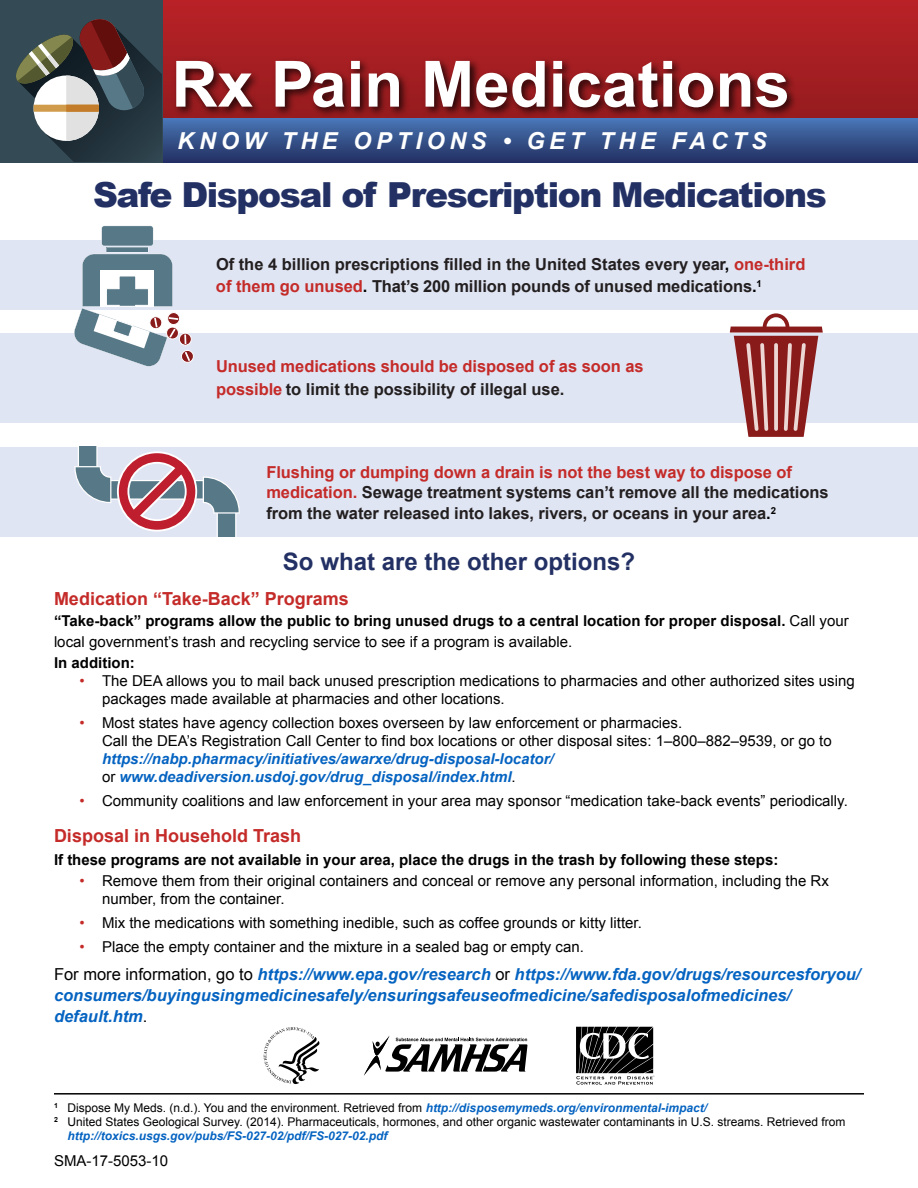
<style>
.page{position:relative;width:918px;height:1188px;background:#fff}
.page>*{position:absolute;margin:0;border:0;box-sizing:border-box;transform-origin:0 0}
.t1{font:700 63.9px "Arial";color:#fff}
.Head{font:900 34.5px "Arial";letter-spacing:-.04em;color:#223064}
.t2{font:700 24px "Arial";color:#223064}
.t3{font:italic 700 23.4px "Arial";letter-spacing:.2em;color:#fff}
.t4{font:700 18px "Arial";color:#c42b29}
.Copy{font:700 16.5px/20.4px "Arial";letter-spacing:-.005em;color:#231f20}
.Call_to_action{font:italic 700 16.5px/21px "Arial";color:#0563c1}
.Copy-2{font:700 16.5px/22.5px "Arial";letter-spacing:-.005em;color:#c42b29}
.Copy-3{font:15px/18px "Arial";color:#000}
.Copy-4{font:700 15px/21px "Arial";color:#000}
.Footnote{font:12px/14.4px "Arial";color:#000}
.s1{color:#000}
.s2{color:#c42b29}
.s3{color:#231f20}
.s4{font-weight:400}
.s5{font-weight:700;font-style:italic;color:#0563c1}
.s6{font-weight:400;font-style:normal;color:#000}
</style>
<div class="page">
<div style="left:160px;top:0;width:758px;height:120px;background:linear-gradient(to bottom,#bb1f22,#8e222a)"></div>
<div style="left:160px;top:119px;width:758px;height:43px;background:linear-gradient(to bottom,#4875b2,#233063)"></div>
<img style="left:165px;top:45px;width:638px;height:99px">
<div style="left:0;top:0;width:162px;height:162px;background:#344b56"></div>
<svg style="left:16px;top:19px;width:146px;height:143px"></svg>
<div style="left:0;top:240px;width:918px;height:70px;background:#e0e5f3"></div>
<div style="left:0;top:447px;width:918px;height:90px;background:#e0e5f3"></div>
<div style="left:0;top:333px;width:918px;height:90px;background:#e0e5f3"></div>
<hr style="left:54px;top:1093px;width:810px;height:2px;background:#000">
<svg style="left:74px;top:226px;width:120px;height:140px"></svg>
<svg style="left:730px;top:313px;width:93px;height:124px"></svg>
<svg style="left:74px;top:447px;width:166px;height:90px"></svg>
<svg style="left:264px;top:1027px;width:55px;height:57px"></svg>
<svg style="left:364px;top:1035px;width:164px;height:41px"></svg>
<svg style="left:576px;top:1027px;width:79px;height:57px"></svg>
<p class="t1" style="left:172px;top:42px;width:620px">Rx Pain Medications</p>
<p class="t3" style="left:178px;top:126px;width:591px">KNOW THE OPTIONS • GET THE FACTS</p>
<h1 class="Head" style="left:93px;top:170px;width:735px">Safe Disposal of Prescription Medications</h1>
<p class="Copy" style="left:216px;top:253px;width:591px;line-height:22.5px">Of the 4 billion prescriptions filled in the United States every year<span class="s1">,</span> <span class="s2">one-third of them go unused</span><span class="s1">.</span> That’s 200 million pounds of unused medications<span class="s1">.</span><sup>1</sup></p>
<p class="Copy-2" style="left:216px;top:355px;width:429px">Unused medications should be disposed of as soon as possible <span class="s3">to limit the possibility of illegal use.</span></p>
<p class="Copy" style="left:266px;top:463px;width:564px"><span class="s2">Flushing or dumping down a drain is not the best way to dispose of medication.</span> Sewage treatment systems can’t remove all the medications from the water released into lakes, rivers, or oceans in your area<span class="s1">.</span><sup>2</sup></p>
<p class="t2" style="left:283px;top:546px;width:354px">So what are the other options?</p>
<p class="t4" style="left:54px;top:586px;width:296px">Medication “Take-Back” Programs</p>
<p class="Copy-4" style="left:54px;top:610px;width:796px">“Take-back” programs allow the public to bring unused drugs to a central location for proper disposal. <span class="s4">Call your local government’s trash and recycling service to see if a program is available.</span></p>
<p class="Copy-4" style="left:54px;top:652px;width:82px">In addition:</p>
<p class="Copy-3" style="left:102px;top:672px;width:754px;text-indent:-22px"><span class="s2">•</span> The DEA allows you to mail back unused prescription medications to pharmacies and other authorized sites using packages made available at pharmacies and other locations.</p>
<p class="Copy-3" style="left:102px;top:714px;width:731px;text-indent:-22px"><span class="s2">•</span> Most states have agency collection boxes overseen by law enforcement or pharmacies.<br>Call the DEA’s Registration Call Center to find box locations or other disposal sites: 1–800–882–9539, or go to <span class="s5">https://nabp.pharmacy/initiatives/awarxe/drug-disposal-locator/<br></span>or <span class="s5">www.deadiversion.usdoj.gov/drug_disposal/index.html</span>.</p>
<p class="Copy-3" style="left:80px;top:792px;width:770px"><span class="s2">•</span> Community coalitions and law enforcement in your area may sponsor “medication take-back events” periodically.</p>
<p class="t4" style="left:54px;top:824px;width:249px">Disposal in Household Trash</p>
<p class="Copy-4" style="left:54px;top:849px;width:726px">If these programs are not available in your area, place the drugs in the trash by following these steps:</p>
<p class="Copy-3" style="left:102px;top:872px;width:728px;text-indent:-22px"><span class="s2">•</span> Remove them from their original containers and conceal or remove any personal information, including the Rx number, from the container.</p>
<p class="Copy-3" style="left:80px;top:914px;width:564px"><span class="s2">•</span> Mix the medications with something inedible, such as coffee grounds or kitty litter.</p>
<p class="Copy-3" style="left:80px;top:938px;width:506px"><span class="s2">•</span> Place the empty container and the mixture in a sealed bag or empty can.</p>
<p class="Call_to_action" style="left:54px;top:965px;width:808px"><span class="s6">For more information, go to</span> https://www.epa.gov/research <span class="s6">or</span> https://www.fda.gov/drugs/resourcesforyou/ consumers/buyingusingmedicinesafely/ensuringsafeuseofmedicine/safedisposalofmedicines/ default.htm<span class="s6">.</span></p>
<p class="Footnote" style="left:54px;top:1101px;width:655px"><sup>1</sup> Dispose My Meds. (n.d.). You and the environment. Retrieved from <span class="s5">http://disposemymeds.org/environmental-impact/</span></p>
<p class="Footnote" style="left:67px;top:1115px;width:780px;text-indent:-13px"><sup>2</sup> United States Geological Survey. (2014). Pharmaceuticals, hormones, and other organic wastewater contaminants in U.S. streams. Retrieved from <span class="s5">http://toxics.usgs.gov/pubs/FS-027-02/pdf/FS-027-02.pdf</span></p>
<p class="Copy-3" style="left:54px;top:1152px;width:116px">SMA-17-5053-10</p>
</div>
